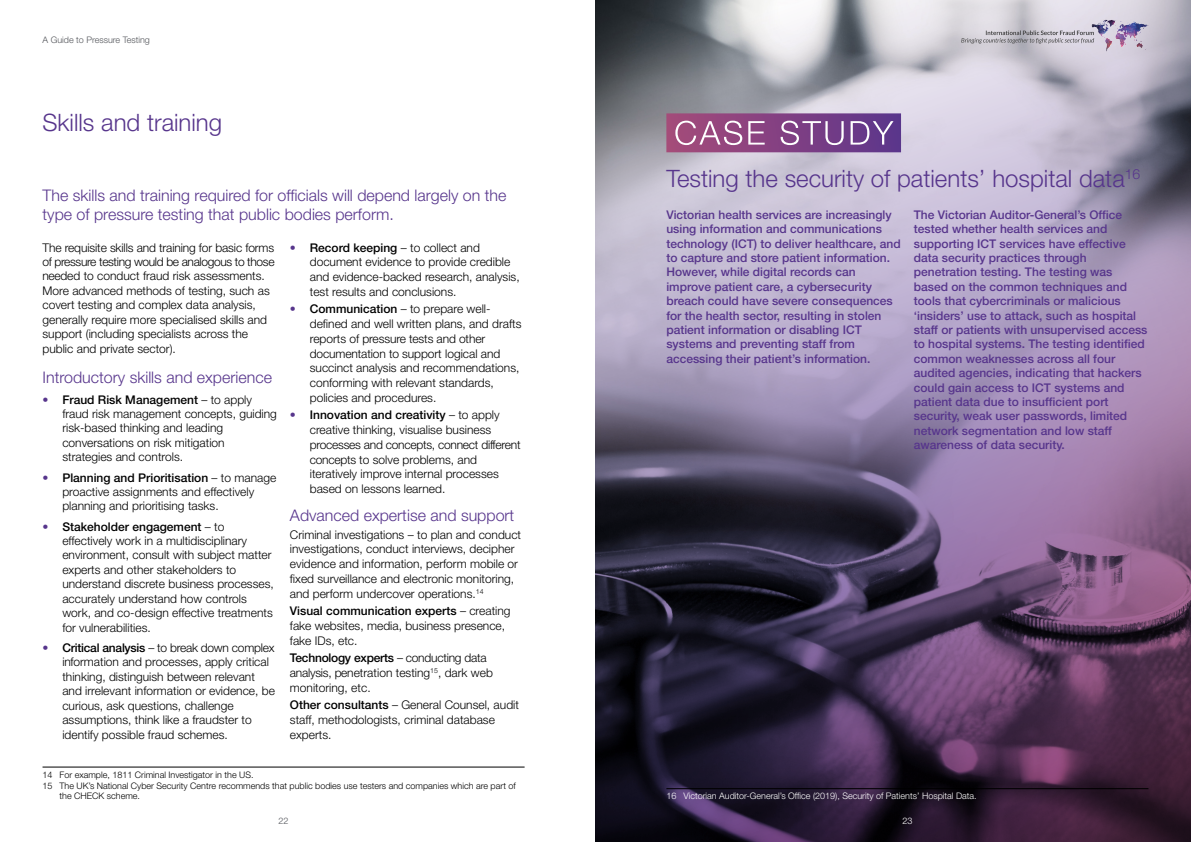
<style>
.page{position:relative;width:1191px;height:842px;background:#fff}
.page>*{position:absolute;margin:0;border:0;box-sizing:border-box;transform-origin:0 0}
.t1{font:300 24px "Helvetica Neue LT Std";color:#57358c}
.t2{font:300 16px/19.3px "Helvetica Neue LT Std";color:#57358c}
.t3{font:300 12px/14.5px "Helvetica Neue LT Std";color:#000}
.t4{font:500 12px/14.4px "Helvetica Neue LT Std";color:#57358c}
.t5{font:300 9px "Helvetica Neue LT Std";color:#000}
.t6{font:300 9px "Helvetica Neue LT Std";color:#fff}
.t7{font:300 9px "Helvetica Neue LT Std";color:#54565b}
.s1{color:#57358c}
.s2{font-weight:500}
</style>
<div class="page">
<svg style="left:595px;top:0;width:596px;height:842px;background:#7d6f89"></svg>
<hr style="left:43px;top:767px;width:481px;height:1px;background:#000">
<svg style="left:666px;top:113px;width:235px;height:39px;background:#905891"></svg>
<hr style="left:666px;top:788px;width:482px;height:1px;background:#000">
<div style="left:1088px;top:20px;width:61px;height:35px;background:#d7d1df"></div>
<img style="left:1089px;top:20px;width:59px;height:32px">
<svg style="left:961px;top:31px;width:133px;height:13px;background:#b6b3ba"></svg>
<p class="t7" style="left:43px;top:34px;width:109px">A Guide to Pressure Testing</p>
<h1 class="t1" style="left:43px;top:107px;width:181px">Skills and training</h1>
<h2 class="t2" style="left:43px;top:185px;width:465px">The skills and training required for officials will depend largely on the type of pressure testing that public bodies perform.</h2>
<p class="t3" style="left:43px;top:240px;width:233px">The requisite skills and training for basic forms of pressure testing would be analogous to those needed to conduct fraud risk assessments.<br>More advanced methods of testing, such as covert testing and complex data analysis, generally require more specialised skills and support (including specialists across the public and private sector).</p>
<h2 class="t2" style="left:43px;top:368px;width:231px">Introductory skills and experience</h2>
<p class="t3" style="left:62px;top:392px;width:216px;text-indent:-20px"><span class="s1">•</span> <span class="s2">Fraud Risk Management</span> – to apply fraud risk management concepts, guiding risk-based thinking and leading conversations on risk mitigation strategies and controls.</p>
<p class="t3" style="left:62px;top:470px;width:215px;text-indent:-20px"><span class="s1">•</span> <span class="s2">Planning and Prioritisation</span> – to manage proactive assignments and effectively planning and prioritising tasks.</p>
<p class="t3" style="left:62px;top:519px;width:213px;text-indent:-20px"><span class="s1">•</span> <span class="s2">Stakeholder engagement</span> – to effectively work in a multidisciplinary environment, consult with subject matter experts and other stakeholders to understand discrete business processes, accurately understand how controls work, and co-design effective treatments for vulnerabilities.</p>
<p class="t3" style="left:62px;top:640px;width:214px;text-indent:-20px"><span class="s1">•</span> <span class="s2">Critical analysis</span> – to break down complex information and processes, apply critical thinking, distinguish between relevant and irrelevant information or evidence, be curious, ask questions, challenge assumptions, think like a fraudster to identify possible fraud schemes.</p>
<p class="t3" style="left:310px;top:240px;width:211px;text-indent:-20px"><span class="s1">•</span> <span class="s2">Record keeping</span> – to collect and document evidence to provide credible and evidence-backed research, analysis, test results and conclusions.</p>
<p class="t3" style="left:310px;top:301px;width:213px;text-indent:-20px"><span class="s1">•</span> <span class="s2">Communication</span> – to prepare well&shy;defined and well written plans, and drafts reports of pressure tests and other documentation to support logical and succinct analysis and recommendations, conforming with relevant standards, policies and procedures.</p>
<p class="t3" style="left:310px;top:407px;width:212px;text-indent:-20px"><span class="s1">•</span> <span class="s2">Innovation and creativity</span> – to apply creative thinking, visualise business processes and concepts, connect different concepts to solve problems, and iteratively improve internal processes based on lessons learned.</p>
<h2 class="t2" style="left:290px;top:505px;width:226px">Advanced expertise and support</h2>
<p class="t3" style="left:290px;top:527px;width:233px">Criminal investigations – to plan and conduct investigations, conduct interviews, decipher evidence and information, perform mobile or fixed surveillance and electronic monitoring, and perform undercover operations.<sup>14</sup></p>
<p class="t3" style="left:290px;top:603px;width:222px"><span class="s2">Visual communication experts</span> – creating fake websites, media, business presence, fake IDs, etc.</p>
<p class="t3" style="left:290px;top:650px;width:204px"><span class="s2">Technology experts</span> – conducting data analysis, penetration testing<sup>15</sup>, dark web monitoring, etc.</p>
<p class="t3" style="left:290px;top:697px;width:230px"><span class="s2">Other consultants</span> – General Counsel, audit staff, methodologists, criminal database experts.</p>
<p class="t5" style="left:43px;top:769px;width:213px">14 For example, 1811 Criminal Investigator in the US.</p>
<p class="t5" style="left:43px;top:780px;width:475px">15 The UK’s National Cyber Security Centre recommends that public bodies use testers and companies which are part of</p>
<p class="t5" style="left:60px;top:791px;width:82px">the CHECK scheme.</p>
<h1 class="t1" style="left:666px;top:164px;width:475px">Testing the security of patients’ hospital data<sup>16</sup></h1>
<p class="t4" style="left:666px;top:207px;width:236px">Victorian health services are increasingly using information and communications technology (ICT) to deliver healthcare, and to capture and store patient information.<br>However, while digital records can improve patient care, a cybersecurity breach could have severe consequences for the health sector, resulting in stolen patient information or disabling ICT systems and preventing staff from accessing their patient’s information.</p>
<p class="t4" style="left:913px;top:207px;width:235px">The Victorian Auditor-General’s Office tested whether health services and supporting ICT services have effective data security practices through penetration testing. The testing was based on the common techniques and tools that cybercriminals or malicious ‘insiders’ use to attack, such as hospital staff or patients with unsupervised access to hospital systems. The testing identified common weaknesses across all four audited agencies, indicating that hackers could gain access to ICT systems and patient data due to insufficient port security, weak user passwords, limited network segmentation and low staff awareness of data security.</p>
<p class="t6" style="left:666px;top:791px;width:312px">16 Victorian Auditor-General’s Office (2019), Security of Patients’ Hospital Data.</p>
<p class="t7" style="left:278px;top:815px;width:12px">22</p>
<p class="t6" style="left:902px;top:815px;width:12px">23</p>
</div>
